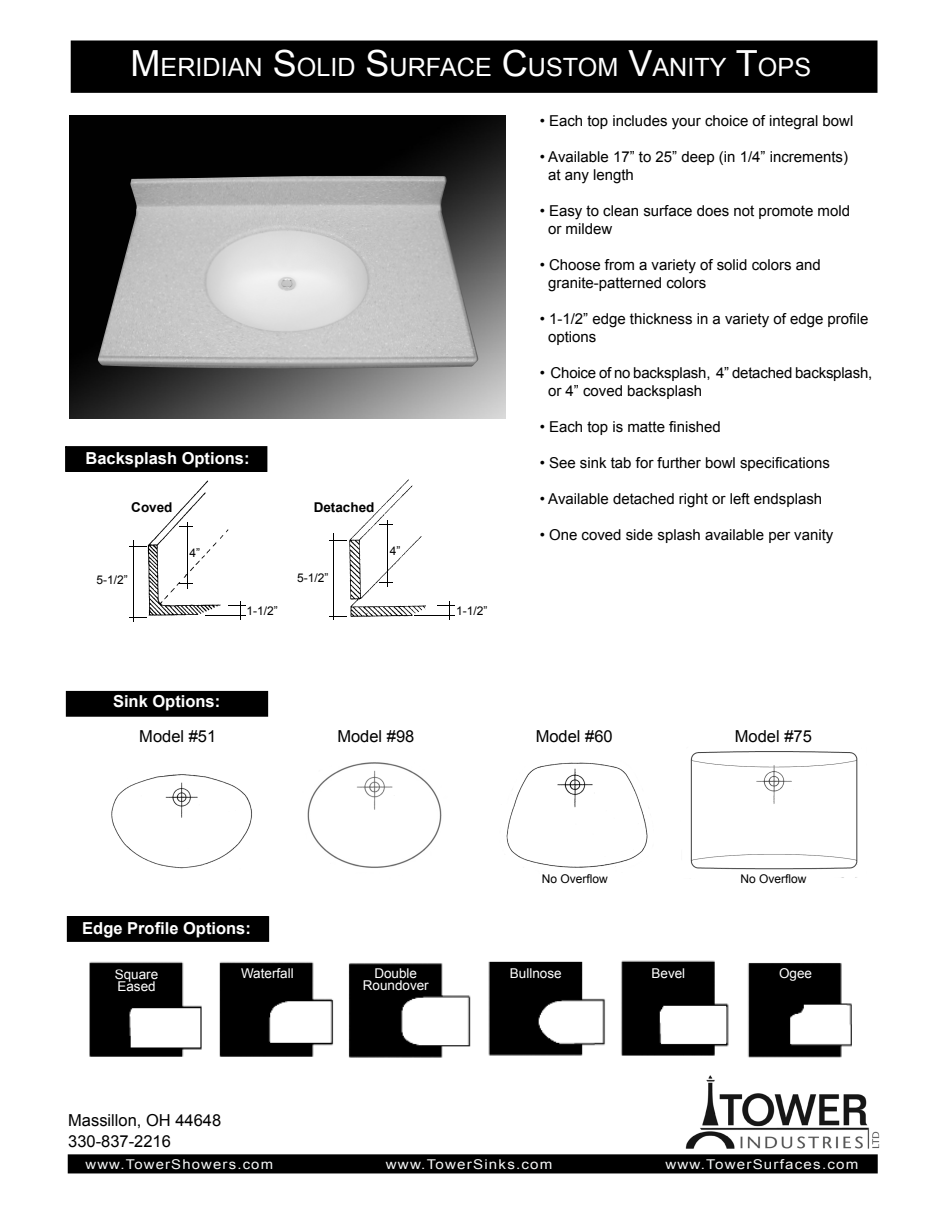
<style>
.page{position:relative;width:945px;height:1215px;background:#fff}
.page>*{position:absolute;margin:0;border:0;box-sizing:border-box;transform-origin:0 0}
.t1{font:25.2px "Arial";color:#fff}
.t2{font:16.5px/21.6px "Arial";color:#000}
.t3{font:700 16.5px "Arial";color:#fff}
.t4{font:15px/18px "Arial";color:#000}
.t5{font:13.5px/12px "Arial";color:#fff}
.t6{font:13.5px "Arial";letter-spacing:.08em;color:#f5f6f6;scale:1.12 1}
.t7{font:13.5px "Arial";letter-spacing:.08em;color:#f5f6f6;scale:1.1 1}
.t8{font:700 13.5px "Arial";color:#000}
.t9{font:12px "Arial";color:#000}
.s1{font-size:36px}
</style>
<div class="page">
<img style="left:685px;top:1075px;width:195px;height:74px">
<div style="left:68px;top:1154px;width:810px;height:19px;background:#000"></div>
<img style="left:133px;top:468px;width:293px;height:150px">
<img style="left:89px;top:960px;width:763px;height:98px">
<img style="left:70px;top:115px;width:435px;height:304px">
<div style="left:71px;top:40px;width:807px;height:53px;background:#000"></div>
<img style="left:98px;top:176px;width:380px;height:193px">
<svg style="left:129px;top:546px;width:17px;height:1px"></svg>
<svg style="left:129px;top:617px;width:17px;height:1px"></svg>
<hr style="left:133px;top:541px;width:1px;height:81px;background:#000">
<svg style="left:179px;top:583px;width:14px;height:1px"></svg>
<hr style="left:187px;top:522px;width:1px;height:67px;background:#000">
<hr style="left:205px;top:615px;width:41px;height:1px;background:#000">
<svg style="left:228px;top:602px;width:18px;height:18px"></svg>
<svg style="left:179px;top:526px;width:14px;height:1px"></svg>
<img style="left:111px;top:774px;width:141px;height:95px">
<img style="left:307px;top:762px;width:135px;height:106px">
<img style="left:506px;top:762px;width:142px;height:106px">
<img style="left:690px;top:751px;width:168px;height:127px">
<div style="left:91px;top:968px;width:91px;height:32px;background:#000"></div>
<svg style="left:226px;top:966px;width:83px;height:16px"></svg>
<div style="left:351px;top:966px;width:90px;height:26px;background:#000"></div>
<div style="left:493px;top:966px;width:86px;height:22px;background:#000"></div>
<svg style="left:630px;top:966px;width:77px;height:16px"></svg>
<svg style="left:757px;top:966px;width:77px;height:16px"></svg>
<svg style="left:329px;top:540px;width:18px;height:1px"></svg>
<svg style="left:329px;top:616px;width:18px;height:1px"></svg>
<hr style="left:333px;top:533px;width:1px;height:87px;background:#000">
<svg style="left:379px;top:582px;width:14px;height:1px"></svg>
<hr style="left:387px;top:520px;width:1px;height:67px;background:#000">
<hr style="left:415px;top:615px;width:40px;height:1px;background:#000">
<svg style="left:438px;top:602px;width:17px;height:18px"></svg>
<svg style="left:379px;top:525px;width:14px;height:1px"></svg>
<div style="left:65px;top:446px;width:202px;height:26px;background:#000"></div>
<div style="left:66px;top:691px;width:202px;height:26px;background:#000"></div>
<div style="left:67px;top:916px;width:202px;height:26px;background:#000"></div>
<h1 class="t1" style="left:131px;top:51px;width:682px"><span class="s1">M</span>ERIDIAN <span class="s1">S</span>OLID <span class="s1">S</span>URFACE <span class="s1">C</span>USTOM <span class="s1">V</span>ANITY <span class="s1">T</span>OPS</h1>
<p class="t4" style="left:540px;top:112px;width:315px">• Each top includes your choice of integral bowl</p>
<p class="t4" style="left:548px;top:148px;width:302px;text-indent:-8px">• Available 17” to 25” deep (in 1/4” increments) at any length</p>
<p class="t4" style="left:548px;top:202px;width:304px;text-indent:-8px">• Easy to clean surface does not promote mold or mildew</p>
<p class="t4" style="left:548px;top:256px;width:274px;text-indent:-8px">• Choose from a variety of solid colors and granite-patterned colors</p>
<p class="t4" style="left:548px;top:310px;width:322px;text-indent:-8px">• 1-1/2” edge thickness in a variety of edge profile options</p>
<p class="t4" style="left:548px;top:364px;width:326px;text-indent:-8px">• Choice of no backsplash, 4” detached backsplash, or 4” coved backsplash</p>
<p class="t4" style="left:540px;top:418px;width:183px">• Each top is matte finished</p>
<p class="t4" style="left:540px;top:454px;width:292px">• See sink tab for further bowl specifications</p>
<p class="t4" style="left:540px;top:490px;width:284px">• Available detached right or left endsplash</p>
<p class="t4" style="left:540px;top:526px;width:295px">• One coved side splash available per vanity</p>
<p class="t3" style="left:85px;top:447px;width:166px">Backsplash Options:</p>
<p class="t8" style="left:131px;top:498px;width:43px">Coved</p>
<p class="t8" style="left:314px;top:498px;width:62px">Detached</p>
<p class="t9" style="left:97px;top:572px;width:33px">5-1/2”</p>
<p class="t9" style="left:189px;top:545px;width:12px">4”</p>
<p class="t9" style="left:247px;top:603px;width:33px">1-1/2”</p>
<p class="t9" style="left:297px;top:570px;width:33px">5-1/2”</p>
<p class="t3" style="left:113px;top:691px;width:109px">Sink Options:</p>
<p class="t9" style="left:390px;top:543px;width:12px">4”</p>
<p class="t9" style="left:456px;top:603px;width:33px">1-1/2”</p>
<p class="t2" style="left:139px;top:726px;width:79px">Model #51</p>
<p class="t2" style="left:536px;top:726px;width:79px">Model #60</p>
<p class="t2" style="left:735px;top:726px;width:79px">Model #75</p>
<p class="t2" style="left:337px;top:726px;width:79px">Model #98</p>
<p class="t3" style="left:82px;top:917px;width:170px">Edge Profile Options:</p>
<p class="t9" style="left:542px;top:871px;width:68px">No Overflow</p>
<p class="t9" style="left:740px;top:871px;width:68px">No Overflow</p>
<p class="t5" style="left:115px;top:969px;width:45px">Square<br>Eased</p>
<p class="t5" style="left:241px;top:967px;width:54px">Waterfall</p>
<p class="t5" style="left:363px;top:967px;width:68px;line-height:12.6px;text-align:center">Double<br>Roundover</p>
<p class="t5" style="left:510px;top:967px;width:53px">Bullnose</p>
<p class="t5" style="left:651px;top:967px;width:35px">Bevel</p>
<p class="t5" style="left:779px;top:967px;width:35px">Ogee</p>
<p class="t2" style="left:68px;top:1109px;width:155px">Massillon, OH 44648<br>330-837-2216</p>
<p class="t7" style="left:86px;top:1155px;width:172px">www.TowerShowers.com</p>
<p class="t6" style="left:386px;top:1155px;width:150px">www.TowerSinks.com</p>
<p class="t6" style="left:665px;top:1155px;width:174px">www.TowerSurfaces.com</p>
</div>
